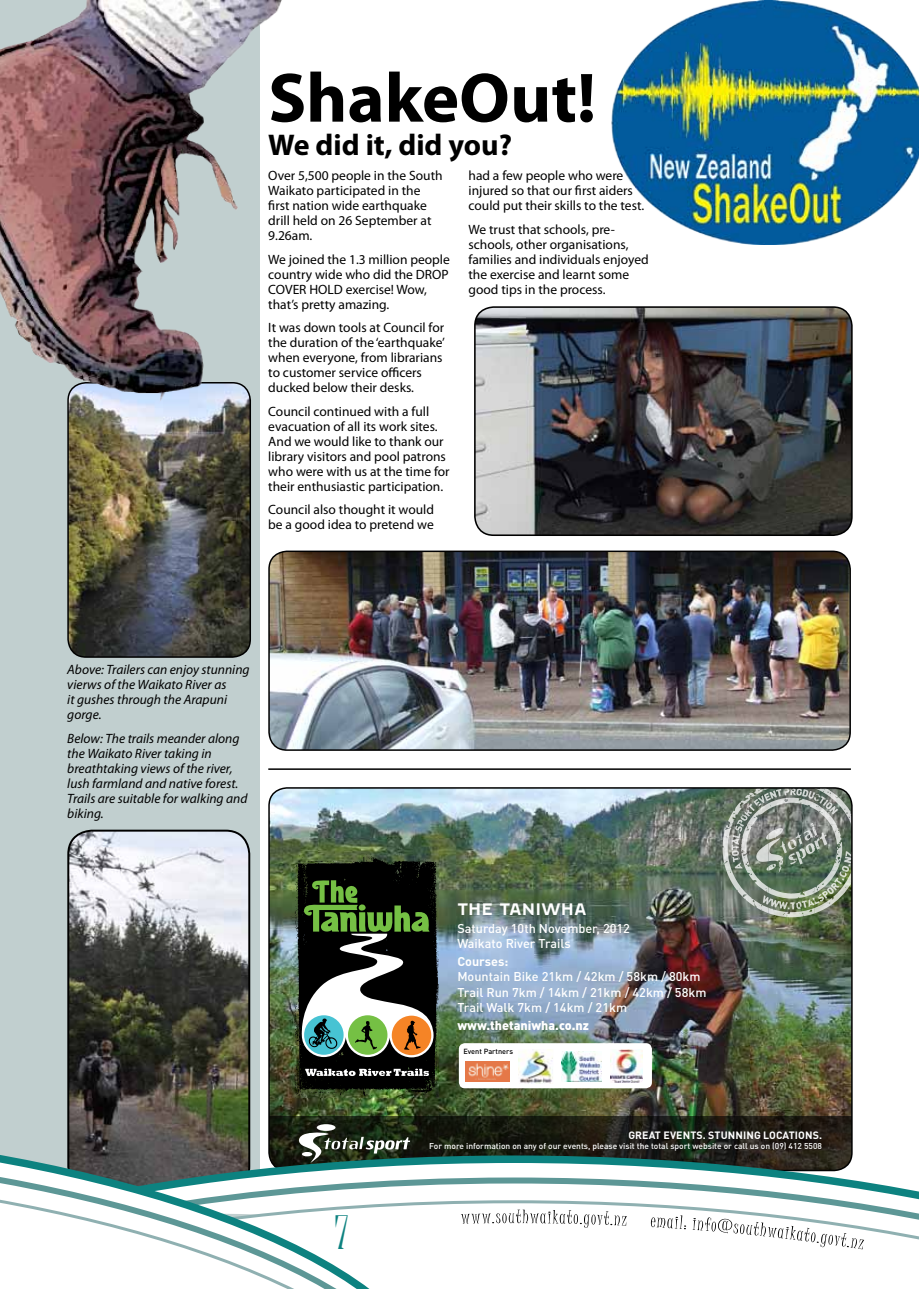
<style>
.page{position:relative;width:919px;height:1289px;background:#fff}
.page>*{position:absolute;margin:0;border:0;box-sizing:border-box;transform-origin:0 0}
.t1{font:700 70.5px "Myriad Pro";color:#000}
.t2{font:45px "Juice ITC";color:#0d8280}
.t3{font:700 30px "Myriad Pro";color:#000}
.t4{font:700 15.75px "Fenwick";color:#fff}
.t5{font:13.5px/15px "Myriad Pro";color:#000}
.t6{font:italic 13.5px/15px "Myriad Pro";color:#000}
.t7{font:500 12.6px/15.1px "DIN Pro";color:#fff}
.t8{font:900 12.6px "DIN Pro";color:#fff}
.t9{font:700 12.6px "DIN Pro";color:#fff}
.t10{font:700 10.5px "DIN Pro";letter-spacing:.01em;color:#fff}
.t11{font:500 8.4px "DIN Pro";color:#fff}
.t12{font:500 7.35px "DIN Pro";color:#000}
</style>
<div class="page">
<div style="left:0;top:1px;width:259px;height:1219px;background:#c1cfcf"></div>
<img style="left:269px;top:790px;width:580px;height:326px">
<svg style="left:271px;top:1116px;width:578px;height:35px;background:#1c1c13"></svg>
<svg style="left:722px;top:788px;width:129px;height:129px;background:#818d7f"></svg>
<img style="left:293px;top:849px;width:149px;height:251px">
<svg style="left:305px;top:1068px;width:124px;height:8px"></svg>
<svg style="left:300px;top:878px;width:133px;height:179px"></svg>
<div style="left:459px;top:1043px;width:193px;height:45px;background:#fff;border-radius:6px"></div>
<img style="left:561px;top:1051px;width:41px;height:30px">
<img style="left:610px;top:1049px;width:32px;height:33px">
<img style="left:518px;top:1049px;width:35px;height:34px">
<img style="left:465px;top:1061px;width:44px;height:20px">
<img style="left:70px;top:832px;width:177px;height:286px">
<div style="left:67px;top:829px;width:183px;height:361px;border:2px solid #000;border-radius:24px"></div>
<svg style="left:425px;top:1151px;width:428px;height:23px"></svg>
<svg style="left:425px;top:1174px;width:493px;height:24px"></svg>
<svg style="left:67px;top:1118px;width:358px;height:68px;background:#4b5044"></svg>
<svg style="left:0;top:1141px;width:415px;height:46px"></svg>
<svg style="left:0;top:1165px;width:401px;height:123px"></svg>
<svg style="left:205px;top:1198px;width:713px;height:64px"></svg>
<img style="left:68px;top:412px;width:182px;height:245px">
<div style="left:67px;top:382px;width:184px;height:275px;border:2px solid #000;border-radius:18px"></div>
<img style="left:0;top:0;width:282px;height:412px">
<img style="left:611px;top:0;width:307px;height:244px">
<img style="left:477px;top:307px;width:374px;height:228px">
<div style="left:474px;top:306px;width:378px;height:230px;border:2px solid #000;border-radius:19px"></div>
<img style="left:269px;top:551px;width:581px;height:199px">
<div style="left:268px;top:550px;width:582px;height:200px;border:2px solid #000;border-radius:18px"></div>
<hr style="left:268px;top:768px;width:582px;height:2px;background:#000">
<h1 class="t1" style="left:268px;top:52px;width:329px">ShakeOut!</h1>
<h3 class="t3" style="left:268px;top:125px;width:245px">We did it, did you?</h3>
<p class="t5" style="left:468px;top:168px;width:177px">had a few people who were injured so that our first aiders could put their skills to the test.</p>
<p class="t5" style="left:468px;top:221px;width:182px">We trust that schools, pre&shy;schools, other organisations, families and individuals enjoyed the exercise and learnt some good tips in the process.</p>
<p class="t5" style="left:268px;top:168px;width:176px">Over 5,500 people in the South<br>Waikato participated in the first nation wide earthquake drill held on 26 September at<br>9.26am.</p>
<p class="t5" style="left:268px;top:251px;width:183px">We joined the 1.3 million people country wide who did the DROP<br>COVER HOLD exercise! Wow, that’s pretty amazing.</p>
<p class="t5" style="left:268px;top:320px;width:178px">It was down tools at Council for the duration of the ‘earthquake’ when everyone, from librarians to customer service officers ducked below their desks.</p>
<p class="t5" style="left:268px;top:403px;width:183px">Council continued with a full evacuation of all its work sites.<br>And we would like to thank our library visitors and pool patrons who were with us at the time for their enthusiastic participation.</p>
<p class="t5" style="left:268px;top:502px;width:167px">Council also thought it would be a good idea to pretend we</p>
<p class="t6" style="left:67px;top:662px;width:184px">Above: Trailers can enjoy stunning vierws of the Waikato River as<br>it gushes through the Arapuni gorge.</p>
<p class="t6" style="left:67px;top:730px;width:182px">Below: The trails meander along the Waikato River taking in breathtaking views of the river, lush farmland and native forest.<br>Trails are suitable for walking and biking.</p>
<h2 class="t2" style="left:335px;top:1206px;width:15px">7</h2>
<p class="t4" style="left:457px;top:899px;width:131px">THE TANIWHA</p>
<p class="t7" style="left:457px;top:920px;width:174px">Saturday 10th November, 2012<br>Waikato River Trails</p>
<p class="t9" style="left:457px;top:953px;width:53px">Courses:</p>
<p class="t7" style="left:457px;top:968px;width:250px">Mountain Bike 21km / 42km / 58km / 80km<br>Trail Run 7km / 14km / 21km / 42km / 58km<br>Trail Walk 7km / 14km / 21km</p>
<p class="t8" style="left:457px;top:1016px;width:133px">www.thetaniwha.co.nz</p>
<p class="t12" style="left:463px;top:1046px;width:51px">Event Partners</p>
<p class="t10" style="left:628px;top:1127px;width:195px">GREAT EVENTS. STUNNING LOCATIONS.</p>
<p class="t11" style="left:429px;top:1139px;width:394px">For more information on any of our events, please visit the total sport website or call us on (09) 412 5508</p>
</div>
